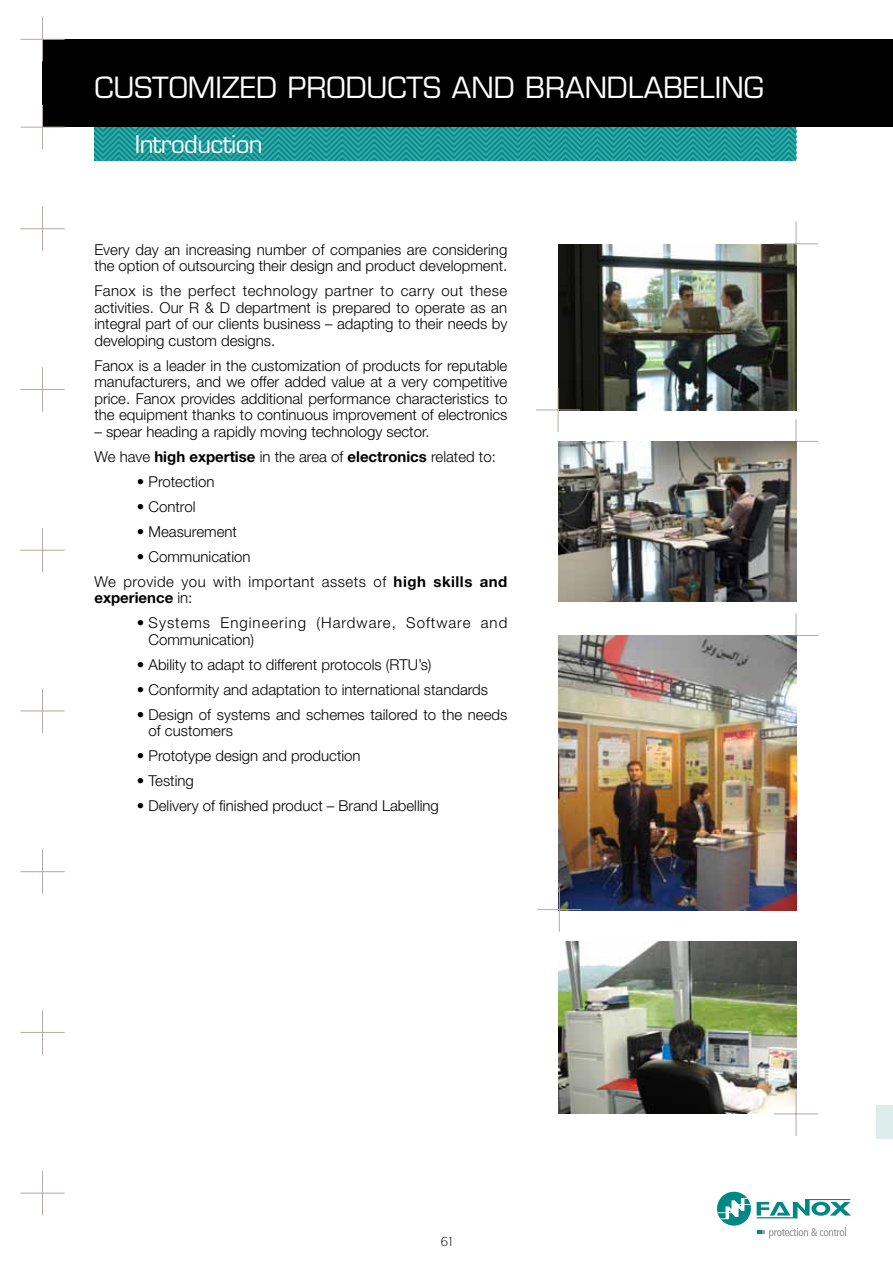
<style>
.page{position:relative;width:893px;height:1263px;background:#fff}
.page>*{position:absolute;margin:0;border:0;box-sizing:border-box;transform-origin:0 0}
.t1{font:28.5px "Eurostile LT Std";color:#fff}
.t2{font:24px "Eurostile LT Std";letter-spacing:-.025em;color:#fff}
.t3{font:300 15px/16.5px "Helvetica Neue LT Pro";color:#000}
.t4{font:300 15px/25px "Helvetica Neue LT Pro";letter-spacing:.035em;color:#000}
.t5{font:300 15px/16.5px "Helvetica Neue LT Pro";letter-spacing:.065em;color:#000}
.t6{font:700 15px "Helvetica Neue LT Pro";color:#000}
.t7{font:100 13.5px "Gauntlet";color:#000}
.s1{font-weight:700}
.s2{font-weight:300}
</style>
<div class="page">
<svg style="left:717px;top:1192px;width:134px;height:46px"></svg>
<img style="left:558px;top:244px;width:238px;height:166px">
<img style="left:558px;top:942px;width:238px;height:172px">
<div style="left:43px;top:39px;width:850px;height:88px;background:#000"></div>
<hr style="left:20px;top:39px;width:45px;height:1px;background:#b6a9a3">
<hr style="left:42px;top:17px;width:1px;height:44px;background:#b6a9a3">
<hr style="left:20px;top:127px;width:45px;height:1px;background:#b6a9a3">
<hr style="left:42px;top:105px;width:1px;height:44px;background:#b6a9a3">
<svg style="left:94px;top:127px;width:702px;height:34px;background:#1d9998"></svg>
<hr style="left:20px;top:228px;width:45px;height:1px;background:#b6a9a3">
<hr style="left:42px;top:207px;width:1px;height:44px;background:#b6a9a3">
<hr style="left:20px;top:389px;width:45px;height:1px;background:#b6a9a3">
<hr style="left:42px;top:367px;width:1px;height:45px;background:#b6a9a3">
<hr style="left:20px;top:550px;width:45px;height:1px;background:#b6a9a3">
<hr style="left:42px;top:528px;width:1px;height:44px;background:#b6a9a3">
<hr style="left:774px;top:1114px;width:44px;height:1px;background:#b6a9a3">
<hr style="left:796px;top:1092px;width:1px;height:44px;background:#b6a9a3">
<hr style="left:774px;top:635px;width:44px;height:1px;background:#b6a9a3">
<hr style="left:796px;top:613px;width:1px;height:45px;background:#b6a9a3">
<hr style="left:774px;top:441px;width:44px;height:1px;background:#b6a9a3">
<hr style="left:796px;top:419px;width:1px;height:44px;background:#b6a9a3">
<hr style="left:774px;top:244px;width:44px;height:1px;background:#b6a9a3">
<hr style="left:796px;top:222px;width:1px;height:44px;background:#b6a9a3">
<hr style="left:536px;top:410px;width:44px;height:1px;background:#b6a9a3">
<hr style="left:558px;top:388px;width:1px;height:44px;background:#b6a9a3">
<hr style="left:20px;top:711px;width:45px;height:1px;background:#b6a9a3">
<hr style="left:42px;top:689px;width:1px;height:44px;background:#b6a9a3">
<hr style="left:20px;top:871px;width:45px;height:1px;background:#b6a9a3">
<hr style="left:42px;top:849px;width:1px;height:45px;background:#b6a9a3">
<hr style="left:20px;top:1032px;width:45px;height:1px;background:#b6a9a3">
<hr style="left:42px;top:1010px;width:1px;height:44px;background:#b6a9a3">
<hr style="left:20px;top:1193px;width:45px;height:1px;background:#b6a9a3">
<hr style="left:42px;top:1171px;width:1px;height:44px;background:#b6a9a3">
<div style="left:876px;top:1105px;width:17px;height:34px;background:#ddedec"></div>
<img style="left:558px;top:441px;width:238px;height:161px">
<img style="left:559px;top:635px;width:237px;height:275px">
<hr style="left:537px;top:909px;width:44px;height:1px;background:#b6a9a3">
<hr style="left:559px;top:887px;width:1px;height:45px;background:#b6a9a3">
<h1 class="t1" style="left:94px;top:70px;width:671px">CUSTOMIZED PRODUCTS AND BRANDLABELING</h1>
<h2 class="t2" style="left:135px;top:130px;width:129px">Introduction</h2>
<p class="t3" style="left:94px;top:241px;width:414px">Every day an increasing number of companies are considering the option of outsourcing their design and product development.</p>
<p class="t3" style="left:94px;top:282px;width:414px;text-align:justify">Fanox is the perfect technology partner to carry out these activities. Our R &amp; D department is prepared to operate as an integral part of our clients business – adapting to their needs by developing custom designs.</p>
<p class="t3" style="left:94px;top:357px;width:415px;text-align:justify">Fanox is a leader in the customization of products for reputable manufacturers, and we offer added value at a very competitive price. Fanox provides additional performance characteristics to the equipment thanks to continuous improvement of electronics</p>
<p class="t3" style="left:94px;top:418px;width:403px;line-height:25px">– spear heading a rapidly moving technology sector.<br>We have <span class="s1">high expertise</span> in the area of <span class="s1">electronics</span> related to:</p>
<p class="t3" style="left:137px;top:473px;width:79px">• Protection</p>
<p class="t3" style="left:137px;top:498px;width:60px">• Control</p>
<p class="t3" style="left:137px;top:523px;width:102px">• Measurement</p>
<p class="t4" style="left:94px;top:543px;width:415px;text-indent:43px">• Communication<br>We provide you with important assets of <span class="s1">high skills and</span></p>
<p class="t6" style="left:94px;top:588px;width:100px">experience <span class="s2">in:</span></p>
<p class="t5" style="left:149px;top:614px;width:360px;text-indent:-12px">• Systems Engineering (Hardware, Software and<br>Communication)</p>
<p class="t3" style="left:137px;top:656px;width:296px">• Ability to adapt to different protocols (RTU’s)</p>
<p class="t3" style="left:137px;top:681px;width:353px">• Conformity and adaptation to international standards</p>
<p class="t3" style="left:149px;top:706px;width:360px;text-indent:-12px">• Design of systems and schemes tailored to the needs of customers</p>
<p class="t3" style="left:137px;top:747px;width:225px">• Prototype design and production</p>
<p class="t3" style="left:137px;top:772px;width:58px">• Testing</p>
<p class="t3" style="left:137px;top:797px;width:304px">• Delivery of finished product – Brand Labelling</p>
<p class="t7" style="left:440px;top:1233px;width:14px">61</p>
</div>
